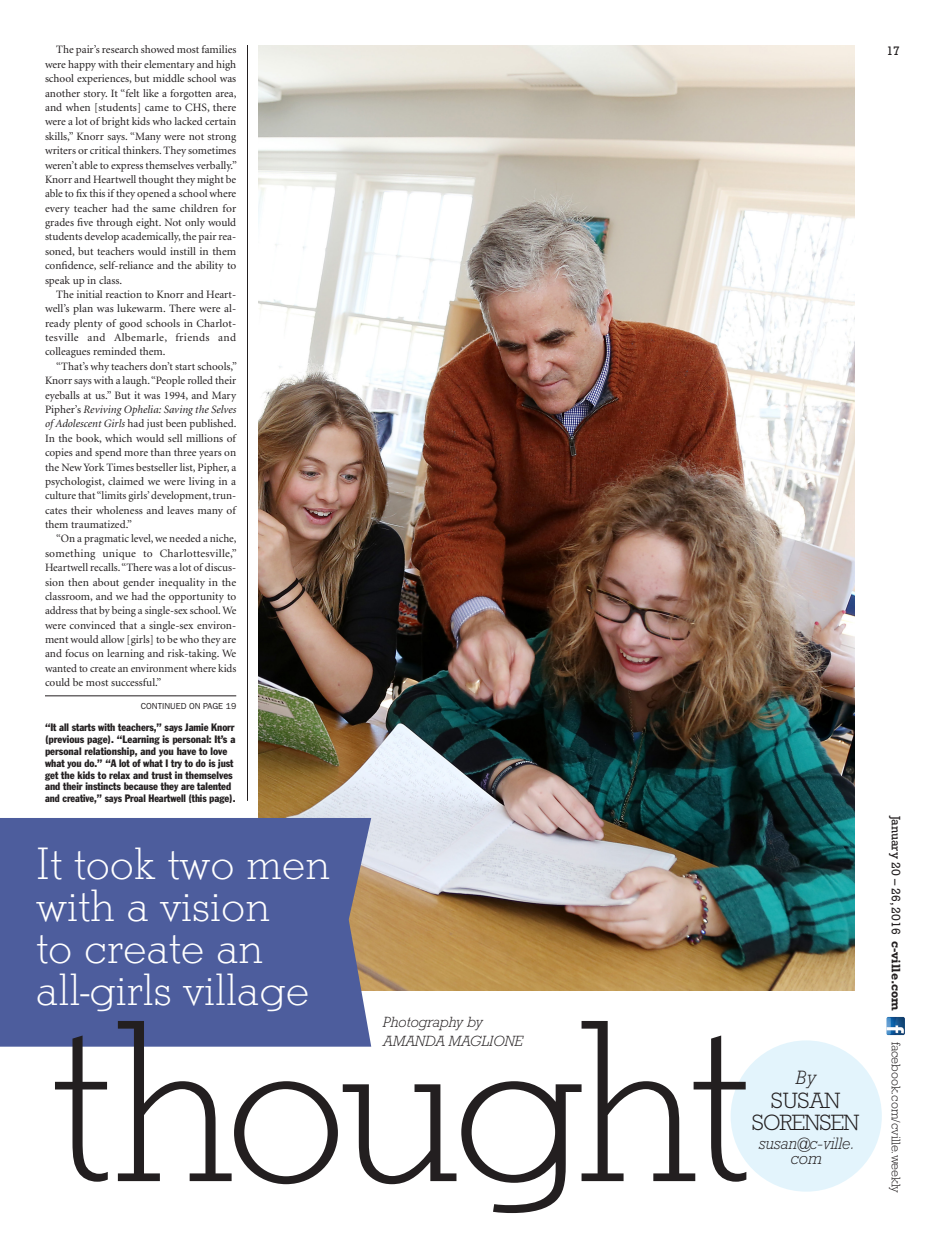
<style>
.page{position:relative;width:945px;height:1238px;background:#fff}
.page>*{position:absolute;margin:0;border:0;box-sizing:border-box;transform-origin:0 0}
.t1{font:240px "Stymie T Ligh";letter-spacing:-.05em;color:#231f20}
.SUBHEAD{font:47.12px/41.8px "Stymie T Ligh";color:#fff}
.t2{font:300 22.5px "Rockwell";letter-spacing:-.04em;color:#231f20}
.t3{font:italic 300 19.62px "Rockwell";color:#231f20}
.t4{font:italic 300 16.75px/15.4px "Rockwell";color:#231f20;text-align:center;scale:.95 1}
.byline{font:italic 300 15px "Rockwell";color:#231f20}
.t5{font:12.5px "Rockwell";color:#231f20}
.t6{font:300 12.5px "Rockwell";color:#231f20}
.TEXT_INDENT{font:11.25px/14.4px "Minion";color:#231f20;text-align:justify}
.t7{font:condensed 10.62px/11.9px "Franklin Gothic";letter-spacing:-.005em;color:#231f20}
.continued_on{font:8.75px "Franklin Gothic";color:#231f20}
.s1{font-style:italic}
.s2{font-weight:700}
</style>
<div class="page">
<img style="left:259px;top:45px;width:596px;height:945px">
<div style="left:0;top:818px;width:371px;height:228px;background:#4d5d9d"></div>
<div style="left:731px;top:1040px;width:151px;height:151px;background:#e3f4fc;border-radius:50%"></div>
<img style="left:887px;top:1016px;width:18px;height:19px">
<hr style="left:247px;top:45px;width:1px;height:756px;background:#231f20">
<hr style="left:45px;top:695px;width:191px;height:1px;background:#231f20">
<p class="TEXT_INDENT" style="left:45px;top:43px;width:193px;text-indent:11px">The pair’s research showed most families were happy with their elementary and high school experiences, but middle school was another story. It “felt like a forgotten area, and when [students] came to CHS, there were a lot of bright kids who lacked certain skills,” Knorr says. “Many were not strong writers or critical thinkers. They sometimes weren’t able to express themselves verbally.” Knorr and Heartwell thought they might be able to fix this if they opened a school where every teacher had the same children for grades five through eight. Not only would students develop academically, the pair rea&shy;soned, but teachers would instill in them confidence, self-reliance and the ability to speak up in class.</p>
<p class="TEXT_INDENT" style="left:45px;top:287px;width:193px;text-indent:11px">The initial reaction to Knorr and Heart&shy;well’s plan was lukewarm. There were al&shy;ready plenty of good schools in Charlot&shy;tesville and Albemarle, friends and colleagues reminded them.</p>
<p class="TEXT_INDENT" style="left:45px;top:359px;width:193px;text-indent:11px">“That’s why teachers don’t start schools,” Knorr says with a laugh. “People rolled their eyeballs at us.” But it was 1994, and Mary Pipher’s <span class="s1">Reviving Ophelia: Saving the Selves of Adolescent Girls</span> had just been published.<br>In the book, which would sell millions of copies and spend more than three years on the New York Times bestseller list, Pipher, a psychologist, claimed we were living in a culture that “limits girls’ development, trun&shy;cates their wholeness and leaves many of them traumatized.”</p>
<p class="TEXT_INDENT" style="left:45px;top:532px;width:193px;text-indent:11px">“On a pragmatic level, we needed a niche, something unique to Charlottesville,” Heartwell recalls. “There was a lot of discus&shy;sion then about gender inequality in the classroom, and we had the opportunity to address that by being a single-sex school. We were convinced that a single-sex environ&shy;ment would allow [girls] to be who they are and focus on learning and risk-taking. We wanted to create an environment where kids could be most successful.”</p>
<p class="continued_on" style="left:141px;top:700px;width:97px">CONTINUED ON PAGE 19</p>
<p class="t7" style="left:45px;top:721px;width:192px">“It all starts with teachers,” says Jamie Knorr (previous page). “Learning is personal: It’s a personal relationship, and you have to love what you do.” “A lot of what I try to do is just get the kids to relax and trust in themselves and their instincts because they are talented and creative,” says Proal Heartwell (this page).</p>
<p class="SUBHEAD" style="left:36px;top:844px;width:295px">It took two men with a vision<br>to create an all-girls village</p>
<p class="byline" style="left:382px;top:1013px;width:102px">Photography by</p>
<p class="byline" style="left:382px;top:1032px;width:142px">AMANDA MAGLIONE</p>
<h1 class="t1" style="left:49px;top:969px;width:701px">thought</h1>
<p class="t3" style="left:795px;top:1066px;width:22px">By</p>
<p class="t2" style="left:771px;top:1087px;width:71px">SUSAN</p>
<p class="t2" style="left:752px;top:1110px;width:109px">SORENSEN</p>
<p class="t4" style="left:759px;top:1135px;width:102px">susan@c-ville. com</p>
<p class="t5" style="left:886px;top:43px;width:15px">17</p>
<p class="t5" style="left:903px;top:815px;width:196px;rotate:90deg">January 20 – 26, 2016 <span class="s2">c-ville.com</span></p>
<p class="t6" style="left:903px;top:1041px;width:153px;rotate:90deg">facebook.com/cville.weekly</p>
</div>
